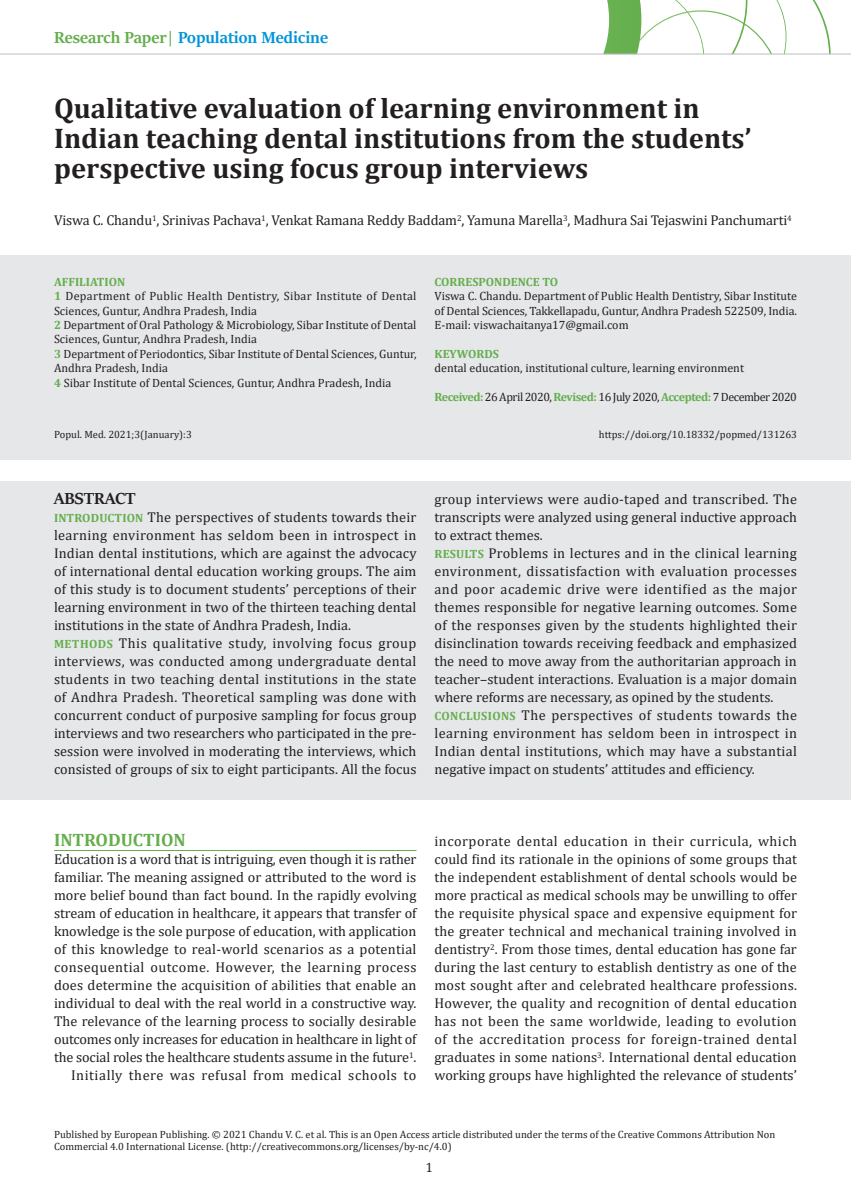
<style>
.page{position:relative;width:851px;height:1191px;background:#fff}
.page>*{position:absolute;margin:0;border:0;box-sizing:border-box;transform-origin:0 0}
.t1{font:700 28.5px/30px "Cambria";color:#231f20}
.t2{font:700 18px "Sitka Banner";color:#0095d9}
.t3{font:700 18px "Cambria";color:#64ae4d}
.t4{font:700 18px "Sitka Banner";color:#231f20}
.t5{font:14.25px/18px "Cambria";letter-spacing:.005em;color:#231f20}
.t6{font:13.5px "Cambria";color:#231f20}
.t7{font:12px/14.4px "Cambria";color:#231f20}
.t8{font:12px "Cambria";letter-spacing:-.035em;color:#231f20}
.t9{font:700 12px "Cambria";color:#64ae4d}
.t10{font:10.5px/12.6px "Cambria";color:#231f20}
.s1{color:#64ae4d}
.s2{font-weight:700;color:#64ae4d}
.s3{font-weight:700;font-size:12px;color:#64ae4d}
</style>
<div class="page">
<svg style="left:536px;top:0;width:294px;height:54px"></svg>
<hr style="left:0;top:54px;width:850px;height:1px;background:#bcbdc0">
<div style="left:0;top:255px;width:850px;height:204px;background:#e6e7e9"></div>
<div style="left:0;top:481px;width:850px;height:318px;background:#e6e7e9"></div>
<hr style="left:54px;top:850px;width:362px;height:1px;background:#64ae4d">
<p class="t2" style="left:54px;top:25px;width:275px"><span class="s1">Research Paper|</span> Population Medicine</p>
<h1 class="t1" style="left:54px;top:93px;width:698px">Qualitative evaluation of learning environment in<br>Indian teaching dental institutions from the students’ perspective using focus group interviews</h1>
<p class="t5" style="left:54px;top:211px;width:739px">Viswa C. Chandu<sup>1</sup>, Srinivas Pachava<sup>1</sup>, Venkat Ramana Reddy Baddam<sup>2</sup>, Yamuna Marella<sup>3</sup>, Madhura Sai Tejaswini Panchumarti<sup>4</sup></p>
<p class="t7" style="left:54px;top:274px;width:364px"><span class="s2">AFFILIATION<br>1</span> Department of Public Health Dentistry, Sibar Institute of Dental Sciences, Guntur, Andhra Pradesh, India<br><span class="s2">2</span> Department of Oral Pathology &amp; Microbiology, Sibar Institute of Dental Sciences, Guntur, Andhra Pradesh, India<br><span class="s2">3</span> Department of Periodontics, Sibar Institute of Dental Sciences, Guntur, Andhra Pradesh, India<br><span class="s2">4</span> Sibar Institute of Dental Sciences, Guntur, Andhra Pradesh, India</p>
<p class="t9" style="left:434px;top:273px;width:125px">CORRESPONDENCE TO</p>
<p class="t7" style="left:434px;top:289px;width:364px;text-align:justify">Viswa C. Chandu. Department of Public Health Dentistry, Sibar Institute of Dental Sciences, Takkellapadu, Guntur, Andhra Pradesh 522509, India.<br>E-mail: viswachaitanya17@gmail.com</p>
<p class="t9" style="left:434px;top:345px;width:66px">KEYWORDS</p>
<p class="t7" style="left:434px;top:361px;width:311px">dental education, institutional culture, learning environment</p>
<p class="t8" style="left:434px;top:390px;width:364px"><span class="s2">Received:</span> 26 April 2020, <span class="s2">Revised:</span> 16 July 2020, <span class="s2">Accepted:</span> 7 December 2020</p>
<p class="t10" style="left:54px;top:428px;width:139px">Popul. Med. 2021;3(January):3</p>
<p class="t10" style="left:598px;top:428px;width:199px">https://doi.org/10.18332/popmed/131263</p>
<p class="t4" style="left:54px;top:486px;width:83px">ABSTRACT</p>
<p class="t5" style="left:54px;top:508px;width:364px"><span class="s3">INTRODUCTION</span> The perspectives of students towards their learning environment has seldom been in introspect in Indian dental institutions, which are against the advocacy of international dental education working groups. The aim of this study is to document students’ perceptions of their learning environment in two of the thirteen teaching dental institutions in the state of Andhra Pradesh, India.<br><span class="s3">METHODS</span> This qualitative study, involving focus group interviews, was conducted among undergraduate dental students in two teaching dental institutions in the state of Andhra Pradesh. Theoretical sampling was done with concurrent conduct of purposive sampling for focus group interviews and two researchers who participated in the pre&shy;session were involved in moderating the interviews, which consisted of groups of six to eight participants. All the focus</p>
<p class="t5" style="left:434px;top:490px;width:364px">group interviews were audio-taped and transcribed. The transcripts were analyzed using general inductive approach to extract themes.<br><span class="s3">RESULTS</span> Problems in lectures and in the clinical learning environment, dissatisfaction with evaluation processes and poor academic drive were identified as the major themes responsible for negative learning outcomes. Some of the responses given by the students highlighted their disinclination towards receiving feedback and emphasized the need to move away from the authoritarian approach in teacher–student interactions. Evaluation is a major domain where reforms are necessary, as opined by the students.<br><span class="s3">CONCLUSIONS</span> The perspectives of students towards the learning environment has seldom been in introspect in Indian dental institutions, which may have a substantial negative impact on students’ attitudes and efficiency.</p>
<p class="t3" style="left:54px;top:827px;width:133px">INTRODUCTION</p>
<p class="t5" style="left:54px;top:850px;width:364px;text-align:right">Education is a word that is intriguing, even though it is rather familiar. The meaning assigned or attributed to the word is more belief bound than fact bound. In the rapidly evolving stream of education in healthcare, it appears that transfer of knowledge is the sole purpose of education, with application of this knowledge to real-world scenarios as a potential consequential outcome. However, the learning process does determine the acquisition of abilities that enable an individual to deal with the real world in a constructive way.<br>The relevance of the learning process to socially desirable outcomes only increases for education in healthcare in light of the social roles the healthcare students assume in the future<sup>1</sup>.<br>Initially there was refusal from medical schools to</p>
<p class="t5" style="left:434px;top:832px;width:364px;text-align:justify">incorporate dental education in their curricula, which could find its rationale in the opinions of some groups that the independent establishment of dental schools would be more practical as medical schools may be unwilling to offer the requisite physical space and expensive equipment for the greater technical and mechanical training involved in dentistry<sup>2</sup>. From those times, dental education has gone far during the last century to establish dentistry as one of the most sought after and celebrated healthcare professions.<br>However, the quality and recognition of dental education has not been the same worldwide, leading to evolution of the accreditation process for foreign-trained dental graduates in some nations<sup>3</sup>. International dental education working groups have highlighted the relevance of students’</p>
<p class="t10" style="left:54px;top:1127px;width:722px">Published by European Publishing. © 2021 Chandu V. C. et al. This is an Open Access article distributed under the terms of the Creative Commons Attribution Non<br>Commercial 4.0 International License. (http://creativecommons.org/licenses/by-nc/4.0)</p>
<p class="t6" style="left:425px;top:1159px;width:9px">1</p>
</div>
